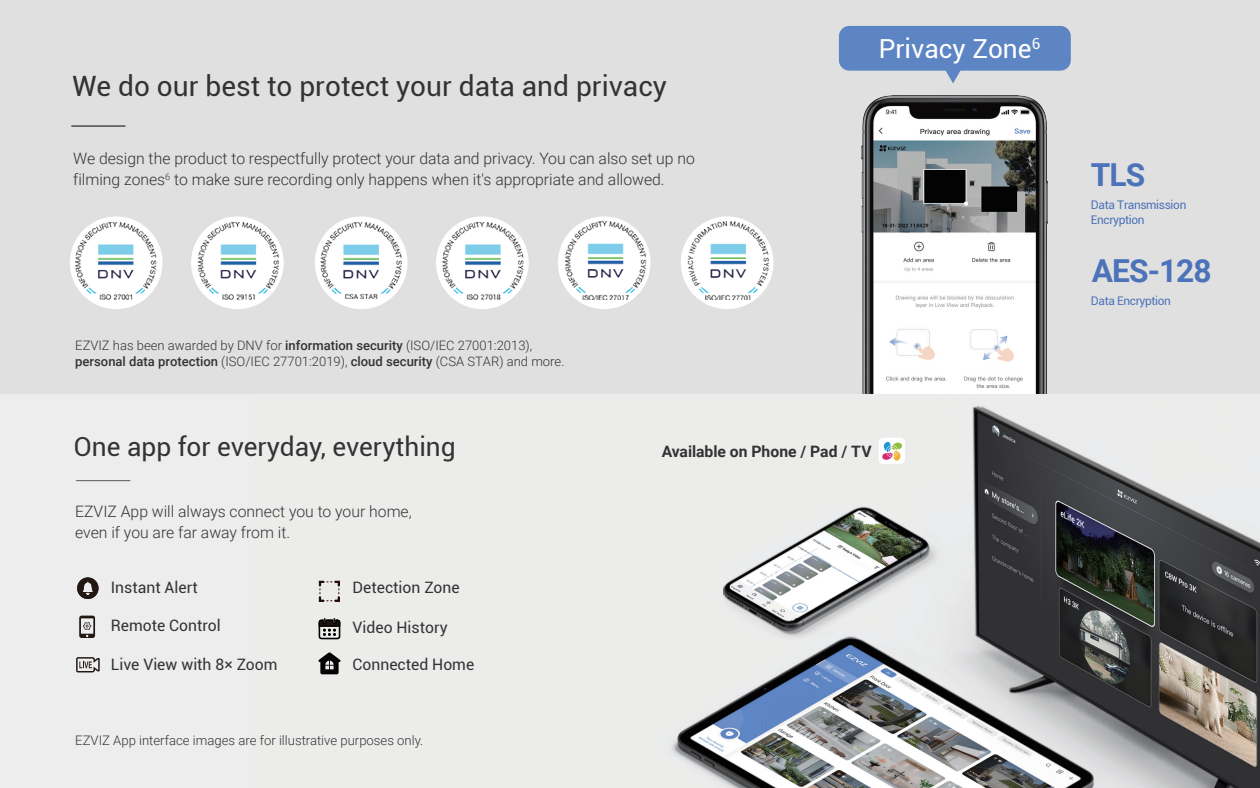
<style>
.page{position:relative;width:1260px;height:788px;background:#fff}
.page>*{position:absolute;margin:0;border:0;box-sizing:border-box;transform-origin:0 0}
.t1{font:700 31.68px "Roboto";letter-spacing:-.03em;color:#4c73b9}
.t2{font:28px "Roboto";color:#333334}
.t3{font:26.25px "Roboto";color:#333334}
.t4{font:26.25px "Roboto";color:#fff}
.t5{font:300 15.75px/21px "Roboto";color:#333334}
.t6{font:15.75px "Roboto";color:#333334}
.t7{font:700 15.75px "Roboto";letter-spacing:-.005em;color:#333334}
.t8{font:300 13.12px "Roboto";color:#333334}
.t9{font:300 13.04px/15.7px "Roboto";color:#333334}
.t10{font:11.9px/14.3px "Roboto";letter-spacing:-.03em;color:#4c73b9}
.s1{font-weight:500}
</style>
<div class="page">
<div style="left:0;top:360px;width:620px;height:428px;background:#ededed"></div>
<img style="left:318px;top:394px;width:942px;height:394px">
<hr style="left:76px;top:480px;width:54px;height:1px;background:#57585a">
<svg style="left:77px;top:577px;width:22px;height:22px"></svg>
<svg style="left:79px;top:615px;width:16px;height:23px"></svg>
<svg style="left:76px;top:657px;width:24px;height:15px"></svg>
<svg style="left:319px;top:618px;width:21px;height:21px"></svg>
<svg style="left:319px;top:652px;width:21px;height:22px"></svg>
<svg style="left:319px;top:580px;width:21px;height:21px"></svg>
<div style="left:879px;top:437px;width:26px;height:27px;background:#fff;border-radius:5px"></div>
<svg style="left:882px;top:442px;width:20px;height:18px"></svg>
<div style="left:0;top:0;width:1260px;height:394px;background:#e0e0e1"></div>
<div style="left:70px;top:216px;width:93px;height:93px;background:#fff;border-radius:50%"></div>
<div style="left:191px;top:216px;width:93px;height:93px;background:#fff;border-radius:50%"></div>
<div style="left:315px;top:216px;width:92px;height:93px;background:#fff;border-radius:50%"></div>
<div style="left:436px;top:216px;width:93px;height:93px;background:#fff;border-radius:50%"></div>
<div style="left:558px;top:216px;width:93px;height:93px;background:#fff;border-radius:50%"></div>
<div style="left:681px;top:216px;width:92px;height:93px;background:#fff;border-radius:50%"></div>
<img style="left:75px;top:221px;width:693px;height:78px">
<img style="left:862px;top:95px;width:185px;height:299px">
<div style="left:839px;top:26px;width:232px;height:45px;background:#5d85c3;border-radius:10px"></div>
<svg style="left:944px;top:70px;width:18px;height:13px"></svg>
<hr style="left:71px;top:126px;width:54px;height:1px;background:#070505">
<h2 class="t2" style="left:72px;top:66px;width:596px">We do our best to protect your data and privacy</h2>
<p class="t5" style="left:73px;top:148px;width:623px">We design the product to respectfully protect your data and privacy. You can also set up no filming zones<sup>6</sup> to make sure recording only happens when it's appropriate and allowed.</p>
<h3 class="t4" style="left:879px;top:30px;width:163px">Privacy Zone<sup>6</sup></h3>
<p class="t9" style="left:75px;top:337px;width:491px">EZVIZ has been awarded by DNV for <span class="s1">information security</span> (ISO/IEC 27001:2013), <span class="s1">personal data protection</span> (ISO/IEC 27701:2019), <span class="s1">cloud security</span> (CSA STAR) and more.</p>
<h3 class="t3" style="left:74px;top:428px;width:383px">One app for everyday, everything</h3>
<p class="t7" style="left:662px;top:441px;width:211px">Available on Phone / Pad / TV</p>
<p class="t5" style="left:75px;top:500px;width:338px">EZVIZ App will always connect you to your home, even if you are far away from it.</p>
<p class="t6" style="left:111px;top:576px;width:88px">Instant Alert</p>
<p class="t6" style="left:111px;top:614px;width:111px">Remote Control</p>
<p class="t6" style="left:111px;top:653px;width:168px">Live View with 8× Zoom</p>
<p class="t6" style="left:353px;top:576px;width:109px">Detection Zone</p>
<p class="t6" style="left:353px;top:616px;width:97px">Video History</p>
<p class="t6" style="left:353px;top:653px;width:123px">Connected Home</p>
<p class="t8" style="left:75px;top:730px;width:350px">EZVIZ App interface images are for illustrative purposes only.</p>
<h1 class="t1" style="left:1091px;top:152px;width:56px">TLS</h1>
<p class="t10" style="left:1091px;top:198px;width:97px">Data Transmission<br>Encryption</p>
<h1 class="t1" style="left:1092px;top:248px;width:121px">AES-128</h1>
<p class="t10" style="left:1091px;top:293px;width:82px">Data Encryption</p>
</div>
